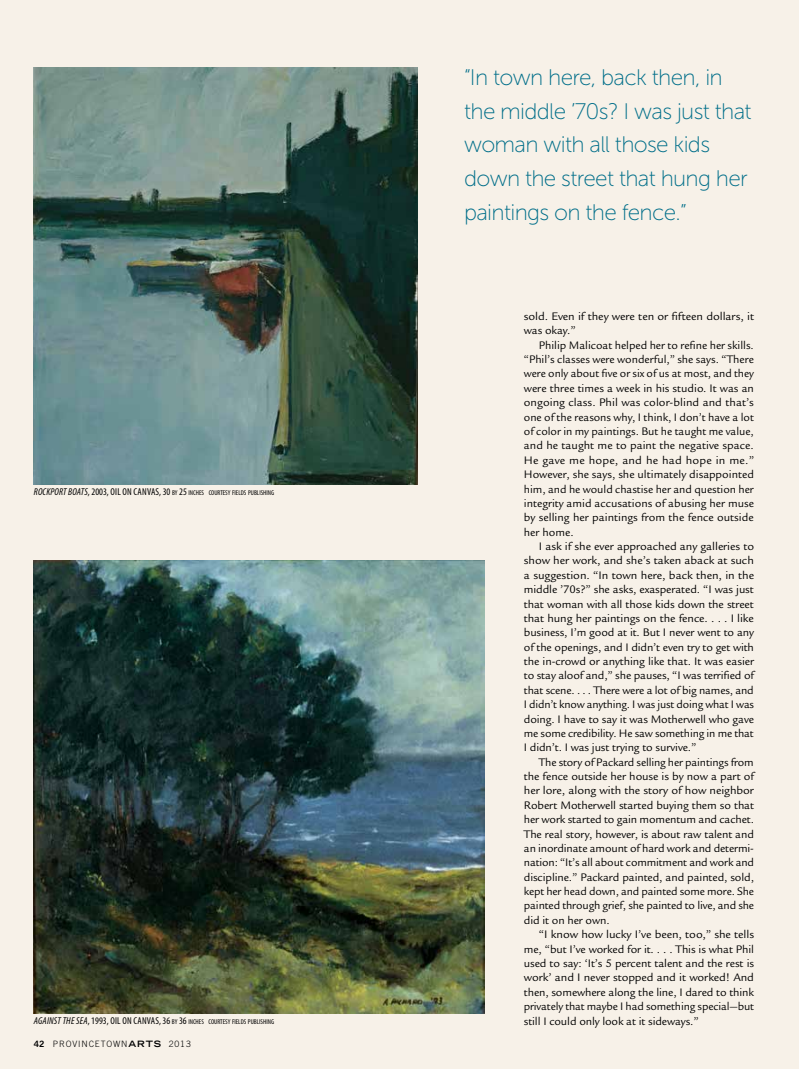
<style>
.page{position:relative;width:799px;height:1069px;background:#f7f1e8}
.page>*{position:absolute;margin:0;border:0;box-sizing:border-box;transform-origin:0 0}
.t1{font:22.5px/33.8px "Museo Sans 100";letter-spacing:-.03em;color:#006e89}
.t2{font:11.88px/14.4px "Legacy Sans";letter-spacing:-.01em;color:#000;text-align:justify}
.t3{font:300 8.75px "Trade Gothic";letter-spacing:.1em;color:#000}
.t4{font:condensed 7px "Myriad Pro";color:#000}
.s1{font-style:italic;font-size:10px}
.s2{font-size:10px}
.s3{font-family:"Trade Gothic Bold Two";font-weight:400}
.s4{font-family:"Trade Gothic LH";font-weight:700;font-stretch:expanded}
</style>
<div class="page">
<img style="left:34px;top:68px;width:383px;height:416px">
<img style="left:34px;top:561px;width:450px;height:452px">
<p class="t4" style="left:34px;top:489px;width:242px"><span class="s1">ROCKPORT BOATS</span><span class="s2">, 2003, OIL ON CANVAS,</span> <span class="s2">30</span> BY <span class="s2">25</span> INCHES COURTESY FIELDS PUBLISHING</p>
<p class="t4" style="left:34px;top:1018px;width:242px"><span class="s1">AGAINST THE SEA</span><span class="s2">, 1993, OIL ON CANVAS,</span> <span class="s2">36</span> BY <span class="s2">36</span> INCHES COURTESY FIELDS PUBLISHING</p>
<p class="t3" style="left:34px;top:1039px;width:159px"><span class="s3">42</span> PROVINCETOWN<span class="s4">ARTS</span> 2013</p>
<h1 class="t1" style="left:464px;top:60px;width:289px">“In town here, back then, in the middle ’70s? I was just that woman with all those kids down the street that hung her paintings on the fence.”</h1>
<p class="t2" style="left:524px;top:309px;width:232px">sold. Even if they were ten or fifteen dollars, it was okay.”</p>
<p class="t2" style="left:524px;top:338px;width:232px;text-indent:15px">Philip Malicoat helped her to refine her skills. “Phil’s classes were wonderful,” she says. “There were only about five or six of us at most, and they were three times a week in his studio. It was an ongoing class. Phil was color-blind and that’s one of the reasons why, I think, I don’t have a lot of color in my paintings. But he taught me value, and he taught me to paint the negative space.<br>He gave me hope, and he had hope in me.” However, she says, she ultimately disappointed him, and he would chastise her and question her integrity amid accusations of abusing her muse by selling her paintings from the fence outside her home.</p>
<p class="t2" style="left:524px;top:539px;width:232px;text-indent:15px">I ask if she ever approached any galleries to show her work, and she’s taken aback at such a suggestion. “In town here, back then, in the middle ’70s?” she asks, exasperated. “I was just that woman with all those kids down the street that hung her paintings on the fence. . . . I like business, I’m good at it. But I never went to any of the openings, and I didn’t even try to get with the in-crowd or anything like that. It was easier to stay aloof and,” she pauses, “I was terrified of that scene. . . . There were a lot of big names, and I didn’t know anything. I was just doing what I was doing. I have to say it was Motherwell who gave me some credibility. He saw something in me that I didn’t. I was just trying to survive.”</p>
<p class="t2" style="left:524px;top:755px;width:232px;text-indent:15px">The story of Packard selling her paintings from the fence outside her house is by now a part of her lore, along with the story of how neighbor Robert Motherwell started buying them so that her work started to gain momentum and cachet.<br>The real story, however, is about raw talent and an inordinate amount of hard work and determi&shy;nation: “It’s all about commitment and work and discipline.” Packard painted, and painted, sold, kept her head down, and painted some more. She painted through grief, she painted to live, and she did it on her own.</p>
<p class="t2" style="left:524px;top:927px;width:232px;text-indent:15px">“I know how lucky I’ve been, too,” she tells me, “but I’ve worked for it. . . . This is what Phil used to say: ‘It’s 5 percent talent and the rest is work’ and I never stopped and it worked! And then, somewhere along the line, I dared to think privately that maybe I had something special—but still I could only look at it sideways.”</p>
</div>
